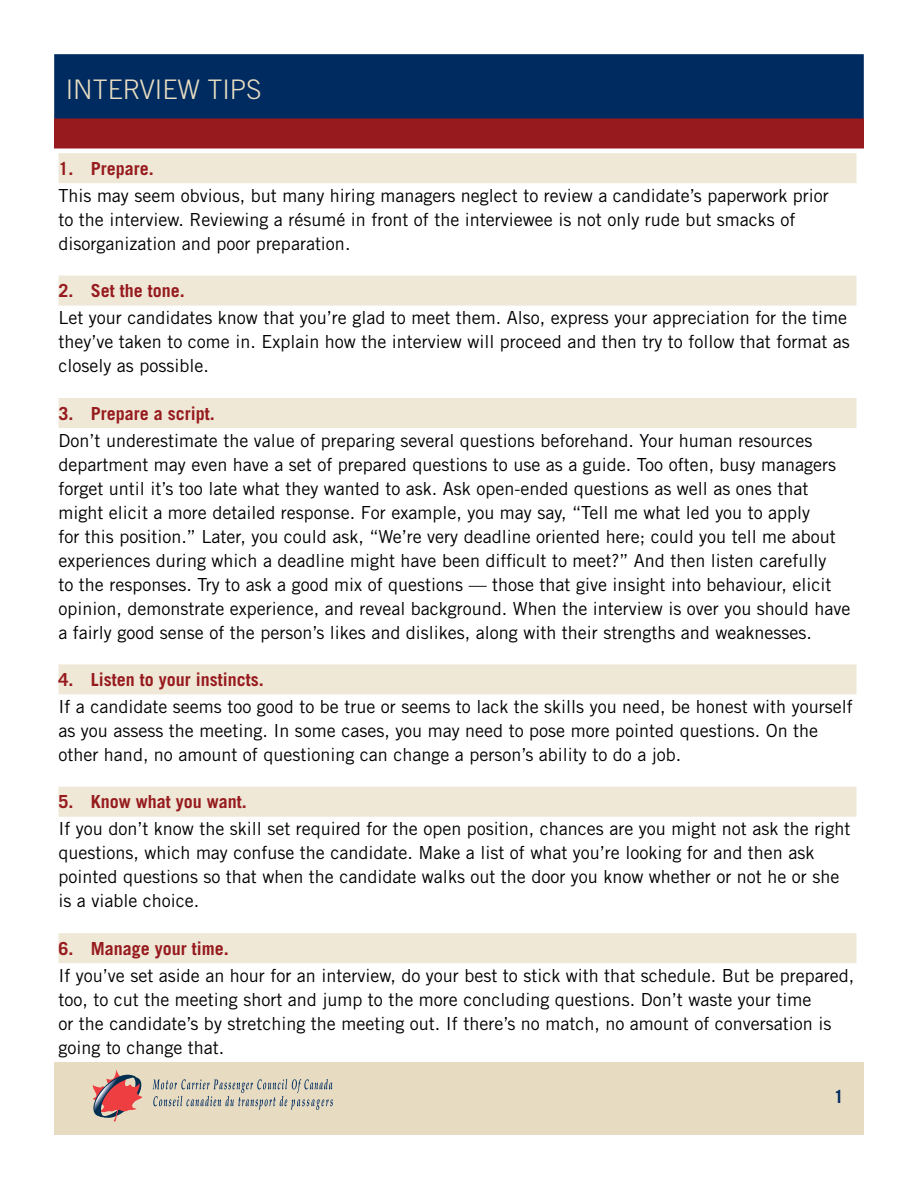
<style>
.page{position:relative;width:918px;height:1188px;background:#fff}
.page>*{position:absolute;margin:0;border:0;box-sizing:border-box;transform-origin:0 0}
.t1{font:300 27px "Trade Gothic";color:#e7dcc1}
.t2{font:18px/24px "Trade Gothic";color:#000}
.t3{font:700 18px "Trade Gothic";color:#971b1e}
.t4{font:700 18px "Trade Gothic";color:#002b60}
</style>
<div class="page">
<div style="left:54px;top:1062px;width:810px;height:73px;background:#e7dcc1"></div>
<svg style="left:153px;top:1079px;width:180px;height:31px"></svg>
<svg style="left:92px;top:1069px;width:51px;height:53px"></svg>
<div style="left:54px;top:54px;width:810px;height:73px;background:#002b60;border:1px solid #002b60"></div>
<div style="left:54px;top:118px;width:810px;height:30px;background:#971b1e"></div>
<div style="left:58px;top:153px;width:798px;height:30px;background:#efe8d7"></div>
<div style="left:58px;top:276px;width:798px;height:30px;background:#efe8d7"></div>
<div style="left:58px;top:398px;width:798px;height:30px;background:#efe8d7"></div>
<div style="left:58px;top:664px;width:798px;height:30px;background:#efe8d7"></div>
<div style="left:58px;top:787px;width:798px;height:30px;background:#efe8d7"></div>
<div style="left:58px;top:933px;width:798px;height:30px;background:#efe8d7"></div>
<h1 class="t1" style="left:66px;top:74px;width:197px">INTERVI EW TI PS</h1>
<p class="t3" style="left:58px;top:157px;width:97px">1. Prepare.</p>
<p class="t2" style="left:58px;top:183px;width:772px">This may seem obvious, but many hiring managers neglect to review a candidate’s paperwork prior to the interview. Reviewing a résumé in front of the interviewee is not only rude but smacks of disorganization and poor preparation.</p>
<p class="t3" style="left:58px;top:280px;width:128px">2. Set the tone.</p>
<p class="t2" style="left:58px;top:306px;width:793px">Let your candidates know that you’re glad to meet them. Also, express your appreciation for the time they’ve taken to come in. Explain how the interview will proceed and then try to follow that format as closely as possible.</p>
<p class="t3" style="left:58px;top:402px;width:158px">3. Prepare a script.</p>
<p class="t2" style="left:58px;top:428px;width:793px">Don’t underestimate the value of preparing several questions beforehand. Your human resources department may even have a set of prepared questions to use as a guide. Too often, busy managers forget until it’s too late what they wanted to ask. Ask open-ended questions as well as ones that might elicit a more detailed response. For example, you may say, “Tell me what led you to apply<br>for this position.” Later, you could ask, “We’re very deadline oriented here; could you tell me about experiences during which a deadline might have been difficult to meet?” And then listen carefully<br>to the responses. Try to ask a good mix of questions — those that give insight into behaviour, elicit opinion, demonstrate experience, and reveal background. When the interview is over you should have a fairly good sense of the person’s likes and dislikes, along with their strengths and weaknesses.</p>
<p class="t3" style="left:58px;top:668px;width:207px">4. Listen to your instincts.</p>
<p class="t2" style="left:58px;top:694px;width:796px">If a candidate seems too good to be true or seems to lack the skills you need, be honest with yourself as you assess the meeting. In some cases, you may need to pose more pointed questions. On the other hand, no amount of questioning can change a person’s ability to do a job.</p>
<p class="t3" style="left:58px;top:791px;width:190px">5. Know what you want.</p>
<p class="t2" style="left:58px;top:817px;width:793px">If you don’t know the skill set required for the open position, chances are you might not ask the right questions, which may confuse the candidate. Make a list of what you’re looking for and then ask pointed questions so that when the candidate walks out the door you know whether or not he or she is a viable choice.</p>
<p class="t3" style="left:58px;top:937px;width:172px">6. Manage your time.</p>
<p class="t2" style="left:58px;top:963px;width:797px">If you’ve set aside an hour for an interview, do your best to stick with that schedule. But be prepared, too, to cut the meeting short and jump to the more concluding questions. Don’t waste your time<br>or the candidate’s by stretching the meeting out. If there’s no match, no amount of conversation is going to change that.</p>
<p class="t4" style="left:834px;top:1086px;width:12px">1</p>
</div>
